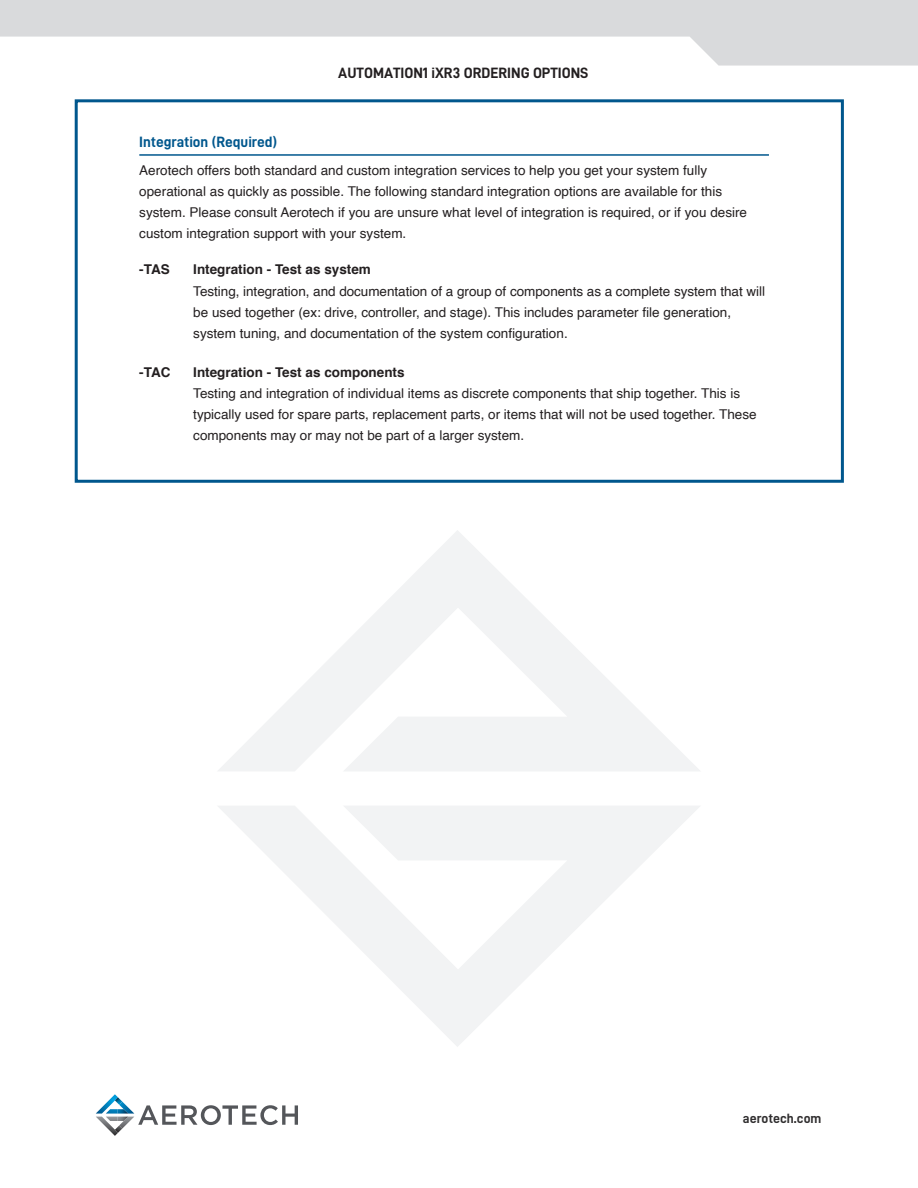
<style>
.page{position:relative;width:918px;height:1188px;background:#fff}
.page>*{position:absolute;margin:0;border:0;box-sizing:border-box;transform-origin:0 0}
.Specifications{font:15px "D DIN Bold";color:#231f20}
.t1{font:15px "D DIN Bold";color:#00578d}
.t2{font:13.5px/21px "Helvetica";color:#231f20}
.t3{font:700 13.5px "Helvetica";color:#231f20}
.t4{font:13.5px "D DIN Bold";color:#312f30}
</style>
<div class="page">
<svg style="left:96px;top:1094px;width:202px;height:42px"></svg>
<svg style="left:0;top:0;width:918px;height:66px;fill:#d9dadc"></svg>
<div style="left:75px;top:99px;width:769px;height:384px;border:3px solid #00578d"></div>
<hr style="left:139px;top:154px;width:630px;height:2px;background:#00578d">
<svg style="left:218px;top:530px;width:482px;height:241px"></svg>
<svg style="left:218px;top:806px;width:482px;height:241px"></svg>
<p class="Specifications" style="left:338px;top:64px;width:252px">AUTOMATION1 iXR3 ORDERING OPTIONS</p>
<p class="t1" style="left:139px;top:134px;width:139px">Integration (Required)</p>
<p class="t2" style="left:139px;top:160px;width:609px">Aerotech offers both standard and custom integration services to help you get your system fully operational as quickly as possible. The following standard integration options are available for this system. Please consult Aerotech if you are unsure what level of integration is required, or if you desire custom integration support with your system.</p>
<p class="t3" style="left:139px;top:258px;width:32px">-TAS</p>
<p class="t3" style="left:193px;top:258px;width:179px">Integration - Test as system</p>
<p class="t2" style="left:193px;top:281px;width:573px">Testing, integration, and documentation of a group of components as a complete system that will be used together (ex: drive, controller, and stage). This includes parameter file generation, system tuning, and documentation of the system configuration.</p>
<p class="t3" style="left:139px;top:361px;width:33px">-TAC</p>
<p class="t3" style="left:193px;top:361px;width:213px">Integration - Test as components</p>
<p class="t2" style="left:193px;top:383px;width:565px">Testing and integration of individual items as discrete components that ship together. This is typically used for spare parts, replacement parts, or items that will not be used together. These components may or may not be part of a larger system.</p>
<p class="t4" style="left:743px;top:1111px;width:80px">aerotech.com</p>
</div>
